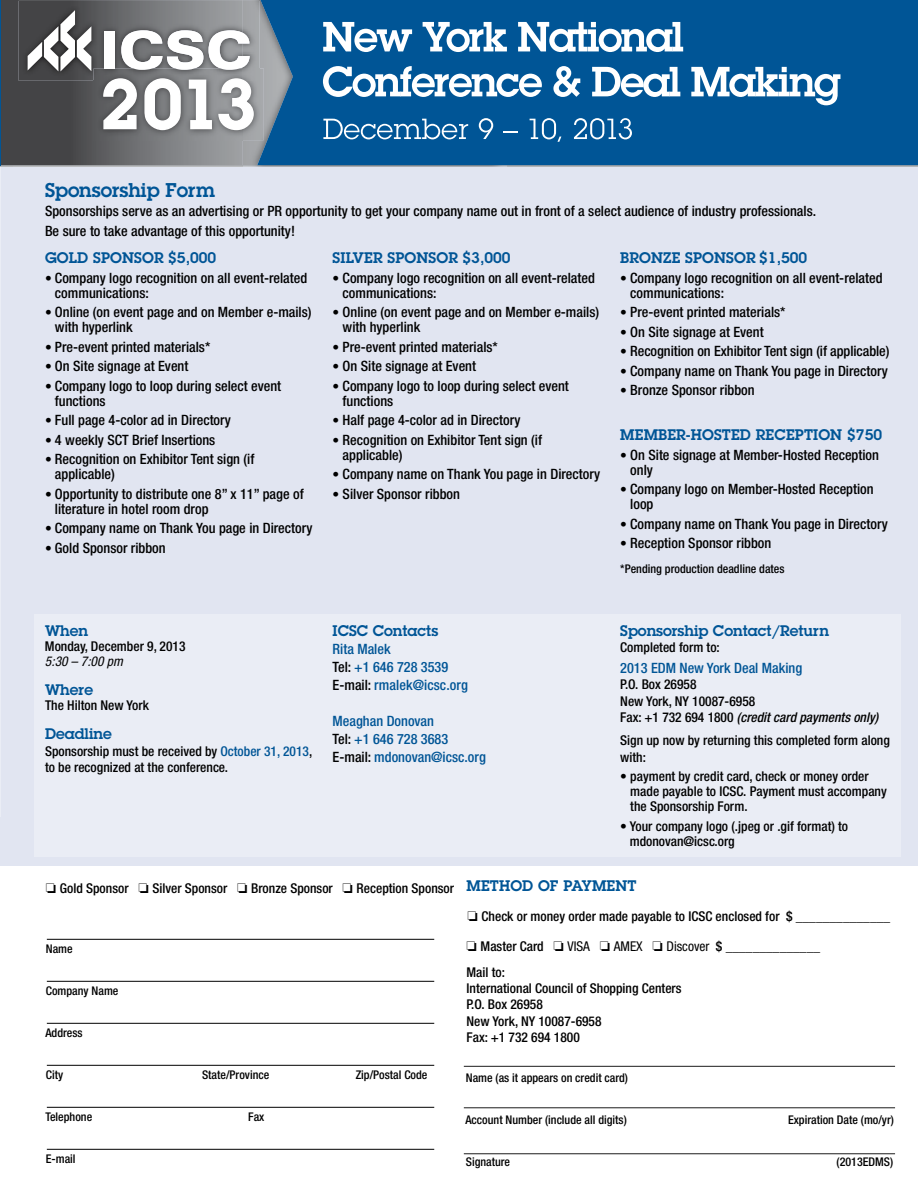
<style>
.page{position:relative;width:918px;height:1188px;background:#e1e5f1}
.page>*{position:absolute;margin:0;border:0;box-sizing:border-box;transform-origin:0 0}
.t1{font:600 19.5px "Lubalin Graph";color:#005596}
.t2{font:600 15px "Lubalin Graph";color:#005596}
.t3{font:500 condensed 14.25px/15px "Helvetica Neue";color:#000}
.t4{font:500 condensed 14.25px/18px "Helvetica Neue";color:#005596}
.t5{font:500 condensed 13.5px/16.5px "Helvetica Neue";color:#000}
.t6{font:italic condensed 13.5px "Helvetica Neue";color:#000}
.t7{font:500 condensed 12px "Helvetica Neue";color:#000}
.s1{font-size:13.5px}
.s2{color:#005596}
.s3{color:#000}
.s4{font-style:italic}
.s5{font-weight:400}
</style>
<div class="page">
<div style="left:0;top:867px;width:918px;height:321px;background:#fff"></div>
<hr style="left:47px;top:939px;width:387px;height:1px;background:#000">
<hr style="left:47px;top:981px;width:387px;height:1px;background:#000">
<hr style="left:47px;top:1023px;width:387px;height:1px;background:#000">
<hr style="left:47px;top:1065px;width:387px;height:1px;background:#000">
<hr style="left:47px;top:1107px;width:387px;height:1px;background:#000">
<hr style="left:47px;top:1149px;width:387px;height:1px;background:#000">
<hr style="left:464px;top:1066px;width:431px;height:1px;background:#000">
<hr style="left:464px;top:1154px;width:431px;height:1px;background:#000">
<hr style="left:464px;top:1108px;width:431px;height:1px;background:#000">
<div style="left:34px;top:614px;width:867px;height:242px;background:#eaedf5"></div>
<div style="left:257px;top:0;width:661px;height:165px;background:#005596"></div>
<svg style="left:323px;top:22px;width:89px;height:30px;background:#76a4c6"></svg>
<svg style="left:423px;top:22px;width:84px;height:30px;background:#77a4c7"></svg>
<svg style="left:518px;top:22px;width:165px;height:30px;background:#7ca8c9"></svg>
<svg style="left:323px;top:66px;width:219px;height:31px;background:#6d9dc2"></svg>
<svg style="left:553px;top:66px;width:27px;height:31px"></svg>
<svg style="left:592px;top:67px;width:88px;height:30px;background:#7da8c9"></svg>
<svg style="left:691px;top:67px;width:149px;height:38px;background:#699bc1"></svg>
<svg style="left:323px;top:119px;width:145px;height:20px;background:#4281b1"></svg>
<svg style="left:479px;top:118px;width:14px;height:21px"></svg>
<svg style="left:503px;top:131px;width:14px;height:2px"></svg>
<svg style="left:530px;top:118px;width:31px;height:24px"></svg>
<svg style="left:574px;top:118px;width:58px;height:21px"></svg>
<img style="left:254px;top:69px;width:10px;height:71px">
<hr style="left:0;top:0;width:1px;height:816px;background:#eaedf5">
<svg style="left:0;top:0;width:254px;height:167px;background:#848486"></svg>
<hr style="left:0;top:0;width:1px;height:165px;background:#005596">
<h1 class="t1" style="left:45px;top:177px;width:172px">SPONSORSHIP FORM</h1>
<p class="t3" style="left:45px;top:201px;width:773px;line-height:19.5px">Sponsorships serve as an advertising or PR opportunity to get your company name out in front of a select audience of industry professionals.<br>Be sure to take advantage of this opportunity!</p>
<p class="t2" style="left:45px;top:248px;width:68px">GOLD SPONSOR</p>
<p class="t2" style="left:168px;top:248px;width:49px">$5,000</p>
<p class="t3" style="left:55px;top:270px;width:254px;text-indent:-10px"><span class="s1">•</span> Company logo recognition on all event-related communications:</p>
<p class="t3" style="left:55px;top:305px;width:258px;text-indent:-10px"><span class="s1">•</span> Online (on event page and on Member e-mails) with hyperlink</p>
<p class="t3" style="left:45px;top:339px;width:167px"><span class="s1">•</span> Pre-event printed materials*</p>
<p class="t3" style="left:45px;top:359px;width:145px"><span class="s1">•</span> On Site signage at Event</p>
<p class="t3" style="left:55px;top:378px;width:228px;text-indent:-10px"><span class="s1">•</span> Company logo to loop during select event functions</p>
<p class="t3" style="left:45px;top:413px;width:188px"><span class="s1">•</span> Full page 4-color ad in Directory</p>
<p class="t3" style="left:45px;top:432px;width:172px"><span class="s1">•</span> 4 weekly SCT Brief Insertions</p>
<p class="t3" style="left:55px;top:452px;width:201px;text-indent:-10px"><span class="s1">•</span> Recognition on Exhibitor Tent sign (if applicable)</p>
<p class="t3" style="left:55px;top:486px;width:250px;text-indent:-10px"><span class="s1">•</span> Opportunity to distribute one 8” x 11” page of literature in hotel room drop</p>
<p class="t3" style="left:45px;top:521px;width:269px"><span class="s1">•</span> Company name on Thank You page in Directory</p>
<p class="t3" style="left:45px;top:540px;width:122px"><span class="s1">•</span> Gold Sponsor ribbon</p>
<p class="t2" style="left:333px;top:248px;width:75px">SILVER SPONSOR</p>
<p class="t2" style="left:463px;top:248px;width:50px">$3,000</p>
<p class="t3" style="left:343px;top:270px;width:254px;text-indent:-10px"><span class="s1">•</span> Company logo recognition on all event-related communications:</p>
<p class="t3" style="left:343px;top:305px;width:258px;text-indent:-10px"><span class="s1">•</span> Online (on event page and on Member e-mails) with hyperlink</p>
<p class="t3" style="left:333px;top:339px;width:167px"><span class="s1">•</span> Pre-event printed materials*</p>
<p class="t3" style="left:333px;top:359px;width:145px"><span class="s1">•</span> On Site signage at Event</p>
<p class="t3" style="left:343px;top:378px;width:228px;text-indent:-10px"><span class="s1">•</span> Company logo to loop during select event functions</p>
<p class="t3" style="left:333px;top:413px;width:189px"><span class="s1">•</span> Half page 4-color ad in Directory</p>
<p class="t3" style="left:343px;top:432px;width:201px;text-indent:-10px"><span class="s1">•</span> Recognition on Exhibitor Tent sign (if applicable)</p>
<p class="t3" style="left:333px;top:467px;width:269px"><span class="s1">•</span> Company name on Thank You page in Directory</p>
<p class="t3" style="left:333px;top:486px;width:129px"><span class="s1">•</span> Silver Sponsor ribbon</p>
<p class="t2" style="left:45px;top:621px;width:45px">WHEN</p>
<p class="t5" style="left:45px;top:638px;width:142px">Monday, December 9, 2013</p>
<p class="t6" style="left:45px;top:653px;width:79px">5:30 – 7:00 pm</p>
<p class="t2" style="left:45px;top:680px;width:50px">WHERE</p>
<p class="t5" style="left:45px;top:697px;width:105px">The Hilton New York</p>
<p class="t2" style="left:45px;top:724px;width:68px">DEADLINE</p>
<p class="t5" style="left:45px;top:742px;width:269px">Sponsorship must be received by <span class="s2">October 31, 2013</span>, to be recognized at the conference.</p>
<p class="t2" style="left:333px;top:621px;width:107px">ICSC CONTACTS</p>
<p class="t4" style="left:333px;top:640px;width:137px">Rita Malek<br><span class="s3">Tel:</span> +1 646 728 3539<br><span class="s3">E-mail:</span> rmalek@icsc.org</p>
<p class="t4" style="left:333px;top:712px;width:155px">Meaghan Donovan<br><span class="s3">Tel:</span> +1 646 728 3683<br><span class="s3">E-mail:</span> mdonovan@icsc.org</p>
<p class="t2" style="left:620px;top:248px;width:22px">BRON</p>
<p class="t2" style="left:663px;top:248px;width:42px">ZE SPONSOR</p>
<p class="t2" style="left:759px;top:248px;width:49px">$1,500</p>
<p class="t3" style="left:630px;top:270px;width:254px;text-indent:-10px"><span class="s1">•</span> Company logo recognition on all event-related communications:</p>
<p class="t3" style="left:620px;top:305px;width:167px"><span class="s1">•</span> Pre-event printed materials*</p>
<p class="t3" style="left:620px;top:324px;width:145px"><span class="s1">•</span> On Site signage at Event</p>
<p class="t3" style="left:620px;top:344px;width:271px"><span class="s1">•</span> Recognition on Exhibitor Tent sign (if applicable)</p>
<p class="t3" style="left:620px;top:363px;width:269px"><span class="s1">•</span> Company name on Thank You page in Directory</p>
<p class="t3" style="left:620px;top:383px;width:136px"><span class="s1">•</span> Bronze Sponsor ribbon</p>
<p class="t2" style="left:620px;top:425px;width:26px">MEMBER</p>
<p class="t2" style="left:686px;top:425px;width:27px">-HOSTED</p>
<p class="t2" style="left:756px;top:425px;width:21px">RECEPTION</p>
<p class="t2" style="left:847px;top:425px;width:37px">$750</p>
<p class="t3" style="left:630px;top:447px;width:250px;text-indent:-10px"><span class="s1">•</span> On Site signage at Member-Hosted Reception only</p>
<p class="t3" style="left:630px;top:482px;width:245px;text-indent:-10px"><span class="s1">•</span> Company logo on Member-Hosted Reception loop</p>
<p class="t3" style="left:620px;top:516px;width:269px"><span class="s1">•</span> Company name on Thank You page in Directory</p>
<p class="t3" style="left:620px;top:536px;width:153px"><span class="s1">•</span> Reception Sponsor ribbon</p>
<p class="t7" style="left:620px;top:562px;width:166px">*Pending production deadline dates</p>
<p class="t2" style="left:620px;top:621px;width:210px">SPONSORSHIP CONTACT/RETURN</p>
<p class="t5" style="left:620px;top:639px;width:101px">Completed form to:</p>
<p class="t4" style="left:620px;top:659px;width:183px">2013 EDM New York Deal Making</p>
<p class="t5" style="left:620px;top:676px;width:260px">P.O. Box 26958<br>New York, NY 10087-6958<br>Fax: +1 732 694 1800 <span class="s4">(credit card payments only)</span></p>
<p class="t5" style="left:620px;top:732px;width:271px">Sign up now by returning this completed form along with:</p>
<p class="t5" style="left:630px;top:769px;width:258px;line-height:15px;text-indent:-10px">• payment by credit card, check or money order made payable to ICSC. Payment must accompany the Sponsorship Form.</p>
<p class="t5" style="left:630px;top:819px;width:220px;line-height:15px;text-indent:-9px">• Your company logo (.jpeg or .gif format) to mdonovan@icsc.org</p>
<p class="t5" style="left:46px;top:880px;width:410px">❏ Gold Sponsor ❏ Silver Sponsor ❏ Bronze Sponsor ❏ Reception Sponsor</p>
<p class="t7" style="left:46px;top:942px;width:28px">Name</p>
<p class="t7" style="left:46px;top:984px;width:74px">Company Name</p>
<p class="t7" style="left:45px;top:1026px;width:39px">Address</p>
<p class="t7" style="left:46px;top:1068px;width:19px">City</p>
<p class="t7" style="left:202px;top:1068px;width:69px">State/Province</p>
<p class="t7" style="left:356px;top:1068px;width:73px">Zip/Postal Code</p>
<p class="t7" style="left:45px;top:1110px;width:48px">Telephone</p>
<p class="t7" style="left:248px;top:1110px;width:18px">Fax</p>
<p class="t7" style="left:46px;top:1152px;width:31px">E-mail</p>
<p class="t2" style="left:467px;top:876px;width:26px">METHOD</p>
<p class="t2" style="left:538px;top:876px;width:100px">OF PAYMENT</p>
<p class="t5" style="left:468px;top:908px;width:424px">❏ Check or money order made payable to ICSC enclosed for $ ______________</p>
<p class="t5" style="left:467px;top:933px;width:355px;line-height:25.5px">❏ Master Card ❏ <span class="s5">VISA</span> ❏ <span class="s5">AMEX</span> ❏ <span class="s5">Discover</span> $ ______________<br>Mail to:</p>
<p class="t5" style="left:467px;top:980px;width:217px">International Council of Shopping Centers<br>P.O. Box 26958<br>New York, NY 10087-6958<br>Fax: +1 732 694 1800</p>
<p class="t7" style="left:466px;top:1070px;width:164px">Name (as it appears on credit card)</p>
<p class="t7" style="left:465px;top:1112px;width:163px">Account Number (include all digits)</p>
<p class="t7" style="left:788px;top:1112px;width:107px">Expiration Date (mo/yr)</p>
<p class="t7" style="left:466px;top:1154px;width:46px">Signature</p>
<p class="t7" style="left:837px;top:1154px;width:58px">(2013EDMS)</p>
</div>
